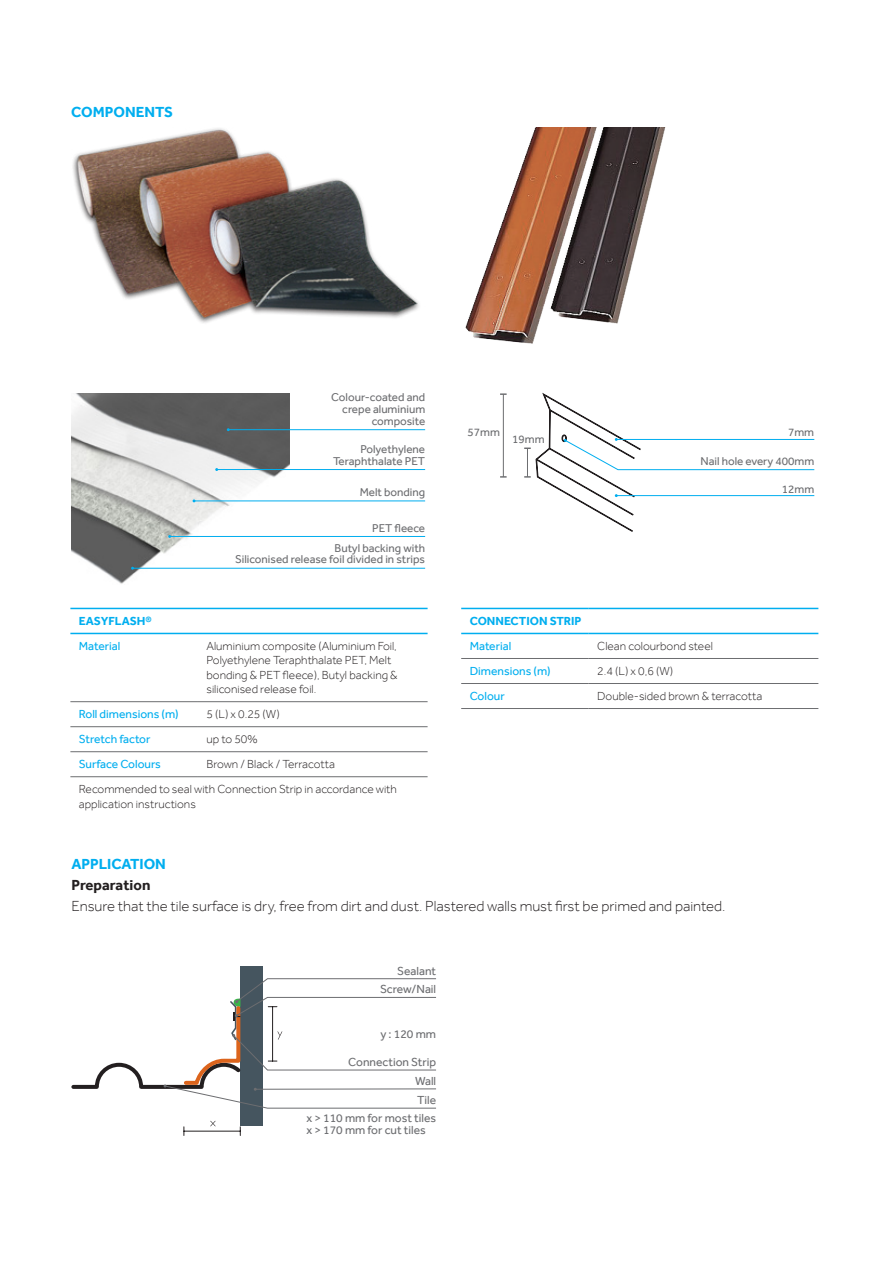
<style>
.page{position:relative;width:893px;height:1263px;background:#fff}
.page>*{position:absolute;margin:0;border:0;box-sizing:border-box;transform-origin:0 0}
.t1{font:300 15px "Effra";color:#231f20}
.t2{font:700 15px "Effra";color:#00aeef}
.t3{font:700 15px "Effra";color:#231f20}
.t4{font:300 12px/14.4px "Effra";color:#231f20}
.t5{font:12px "Effra";color:#6c6d70}
.t6{font:12px "Effra";color:#00aeef}
.t7{font:700 12px "Effra";color:#00aeef}
.t8{font:11.7px/11.7px "Effra";color:#6c6d70;text-align:right}
</style>
<div class="page">
<svg style="left:524px;top:393px;width:291px;height:139px"></svg>
<hr style="left:503px;top:394px;width:1px;height:83px;background:#6c6d70">
<svg style="left:500px;top:393px;width:7px;height:2px"></svg>
<svg style="left:500px;top:476px;width:7px;height:2px"></svg>
<img style="left:73px;top:128px;width:346px;height:195px">
<hr style="left:461px;top:658px;width:128px;height:1px;background:#6c6d70">
<hr style="left:589px;top:658px;width:229px;height:1px;background:#6c6d70">
<hr style="left:461px;top:683px;width:128px;height:1px;background:#6c6d70">
<hr style="left:589px;top:683px;width:229px;height:1px;background:#6c6d70">
<hr style="left:461px;top:708px;width:128px;height:1px;background:#6c6d70">
<hr style="left:589px;top:708px;width:229px;height:1px;background:#6c6d70">
<hr style="left:461px;top:608px;width:128px;height:1px;background:#00aeef">
<hr style="left:589px;top:608px;width:229px;height:1px;background:#00aeef">
<hr style="left:461px;top:633px;width:128px;height:1px;background:#00aeef">
<hr style="left:589px;top:633px;width:229px;height:1px;background:#00aeef">
<img style="left:71px;top:393px;width:218px;height:191px">
<hr style="left:228px;top:429px;width:197px;height:1px;background:#00aeef">
<hr style="left:133px;top:568px;width:292px;height:1px;background:#00aeef">
<hr style="left:170px;top:536px;width:255px;height:1px;background:#00aeef">
<hr style="left:194px;top:500px;width:231px;height:1px;background:#00aeef">
<hr style="left:217px;top:469px;width:208px;height:1px;background:#00aeef">
<img style="left:465px;top:128px;width:200px;height:216px">
<hr style="left:70px;top:701px;width:128px;height:1px;background:#6c6d70">
<hr style="left:198px;top:701px;width:230px;height:1px;background:#6c6d70">
<hr style="left:70px;top:726px;width:128px;height:1px;background:#6c6d70">
<hr style="left:198px;top:726px;width:230px;height:1px;background:#6c6d70">
<hr style="left:70px;top:751px;width:128px;height:1px;background:#6c6d70">
<hr style="left:198px;top:751px;width:230px;height:1px;background:#6c6d70">
<hr style="left:70px;top:776px;width:128px;height:1px;background:#6c6d70">
<hr style="left:198px;top:776px;width:230px;height:1px;background:#6c6d70">
<hr style="left:70px;top:608px;width:128px;height:1px;background:#00aeef">
<hr style="left:198px;top:608px;width:230px;height:1px;background:#00aeef">
<hr style="left:70px;top:633px;width:128px;height:1px;background:#00aeef">
<hr style="left:198px;top:633px;width:230px;height:1px;background:#00aeef">
<div style="left:240px;top:966px;width:23px;height:159px;background:#45555f"></div>
<hr style="left:184px;top:1131px;width:56px;height:1px;background:#231f20">
<svg style="left:210px;top:1121px;width:6px;height:5px"></svg>
<svg style="left:71px;top:978px;width:365px;height:131px"></svg>
<p class="t2" style="left:71px;top:103px;width:103px">COMPONENTS</p>
<p class="t8" style="left:331px;top:391px;width:95px">Colour-coated and crepe aluminium composite</p>
<p class="t8" style="left:333px;top:443px;width:93px">Polyethylene<br>Teraphthalate PET</p>
<p class="t8" style="left:360px;top:486px;width:67px">Melt bonding</p>
<p class="t8" style="left:372px;top:522px;width:55px">PET fleece</p>
<p class="t8" style="left:334px;top:542px;width:92px">Butyl backing with</p>
<p class="t8" style="left:235px;top:553px;width:192px">Siliconised release foil divided in strips</p>
<p class="t7" style="left:79px;top:614px;width:74px">EASYFLASH®</p>
<p class="t6" style="left:79px;top:639px;width:43px">Material</p>
<p class="t4" style="left:206px;top:639px;width:193px">Aluminium composite (Aluminium Foil, Polyethylene Teraphthalate PET, Melt bonding &amp; PET fleece), Butyl backing &amp; siliconised release foil.</p>
<p class="t6" style="left:79px;top:707px;width:101px">Roll dimensions (m)</p>
<p class="t4" style="left:206px;top:707px;width:75px">5 (L) x 0.25 (W)</p>
<p class="t6" style="left:79px;top:732px;width:73px">Stretch factor</p>
<p class="t4" style="left:206px;top:732px;width:53px">up to 50%</p>
<p class="t6" style="left:79px;top:757px;width:83px">Surface Colours</p>
<p class="t4" style="left:206px;top:757px;width:130px">Brown / Black / Terracotta</p>
<p class="t4" style="left:79px;top:782px;width:320px">Recommended to seal with Connection Strip in accordance with application instructions</p>
<p class="t8" style="left:468px;top:426px;width:34px">57mm</p>
<p class="t8" style="left:512px;top:433px;width:34px">19mm</p>
<p class="t8" style="left:788px;top:426px;width:28px">7mm</p>
<p class="t8" style="left:700px;top:456px;width:115px">Nail hole every 400mm</p>
<p class="t8" style="left:782px;top:483px;width:34px">12mm</p>
<p class="t7" style="left:470px;top:614px;width:113px">CONNECTION STRIP</p>
<p class="t6" style="left:470px;top:639px;width:43px">Material</p>
<p class="t4" style="left:597px;top:639px;width:117px">Clean colourbond steel</p>
<p class="t6" style="left:470px;top:664px;width:83px">Dimensions (m)</p>
<p class="t4" style="left:597px;top:664px;width:77px">2.4 (L) x 0,6 (W)</p>
<p class="t6" style="left:470px;top:689px;width:37px">Colour</p>
<p class="t4" style="left:597px;top:689px;width:166px">Double-sided brown &amp; terracotta</p>
<p class="t2" style="left:71px;top:854px;width:96px">APPLICATION</p>
<p class="t3" style="left:71px;top:875px;width:81px">Preparation</p>
<p class="t1" style="left:71px;top:896px;width:656px">Ensure that the tile surface is dry, free from dirt and dust. Plastered walls must first be primed and painted.</p>
<p class="t5" style="left:397px;top:963px;width:40px">Sealant</p>
<p class="t5" style="left:380px;top:982px;width:58px">Screw/Nail</p>
<p class="t5" style="left:380px;top:1027px;width:57px">y : 120 mm</p>
<p class="t5" style="left:348px;top:1055px;width:89px">Connection Strip</p>
<p class="t5" style="left:417px;top:1093px;width:21px">Tile</p>
<p class="t5" style="left:415px;top:1073px;width:23px">Wall</p>
<p class="t5" style="left:306px;top:1110px;width:131px">x &gt; 110 mm for most tiles</p>
<p class="t5" style="left:306px;top:1122px;width:121px">x &gt; 170 mm for cut tiles</p>
</div>
